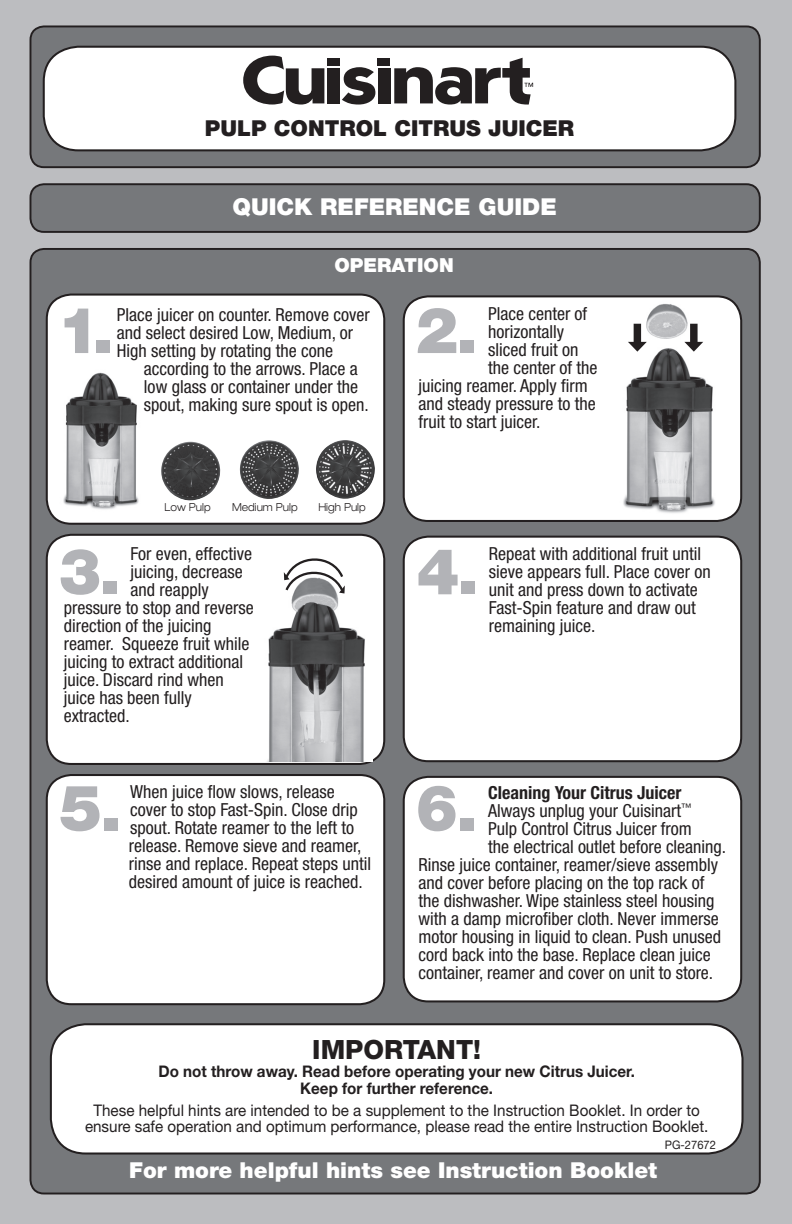
<style>
.page{position:relative;width:792px;height:1224px;background:#bcbdc0}
.page>*{position:absolute;margin:0;border:0;box-sizing:border-box;transform-origin:0 0}
.t1{font:900 63.8px "Helvetica Neue LT Std";color:#b2b3b7}
.t2{font:800 26.6px "Helvetica Neue LT Std";color:#231f20}
.t3{font:900 23.4px "Helvetica Neue LT Std";color:#fff}
.t4{font:900 22px "Helvetica Neue LT Std";color:#fff}
.t5{font:900 22px "Helvetica Neue LT Std";color:#231f20}
.t6{font:900 19.4px "Helvetica Neue LT Std";color:#fff}
.t7{font:condensed 18px/18px "Helvetica Neue LT Std";color:#231f20}
.t8{font:700 condensed 18px "Helvetica Neue LT Std";color:#231f20}
.t9{font:16px/16px "Helvetica Neue LT Std";color:#231f20;text-align:center;scale:.95 1}
.t10{font:700 16px/17.4px "Helvetica Neue LT Std";color:#231f20;text-align:center;scale:.95 1}
.t11{font:11.8px "Helvetica Neue LT Std";color:#231f20;scale:.95 1}
.t12{font:300 expanded 11px "Helvetica Neue LT Std";color:#231f20;scale:.9 1}
</style>
<div class="page">
<div style="left:30px;top:249px;width:730px;height:945px;background:#76787b;border-radius:14px"></div>
<div style="left:30px;top:26px;width:730px;height:141px;background:#76787b;border-radius:13px"></div>
<div style="left:30px;top:25px;width:731px;height:143px;border:2px solid #231f20;border-radius:13px"></div>
<div style="left:30px;top:184px;width:730px;height:48px;background:#76787b;border-radius:14px"></div>
<div style="left:30px;top:183px;width:731px;height:50px;border:2px solid #231f20;border-radius:14px"></div>
<div style="left:47px;top:295px;width:337px;height:229px;background:#fff;border-radius:25px"></div>
<div style="left:46px;top:294px;width:339px;height:231px;border:2px solid #231f20;border-radius:25px"></div>
<div style="left:47px;top:535px;width:337px;height:229px;background:#fff;border-radius:25px"></div>
<div style="left:46px;top:534px;width:339px;height:231px;border:2px solid #231f20;border-radius:25px"></div>
<div style="left:47px;top:775px;width:337px;height:229px;background:#fff;border-radius:25px"></div>
<div style="left:46px;top:774px;width:339px;height:231px;border:2px solid #231f20;border-radius:25px"></div>
<div style="left:404px;top:296px;width:337px;height:225px;background:#fff;border-radius:25px"></div>
<div style="left:403px;top:295px;width:339px;height:227px;border:2px solid #231f20;border-radius:25px"></div>
<div style="left:404px;top:537px;width:337px;height:224px;background:#fff;border-radius:25px"></div>
<div style="left:403px;top:536px;width:339px;height:226px;border:2px solid #231f20;border-radius:25px"></div>
<div style="left:404px;top:777px;width:337px;height:224px;background:#fff;border-radius:25px"></div>
<div style="left:403px;top:776px;width:339px;height:226px;border:2px solid #231f20;border-radius:25px"></div>
<img style="left:63px;top:372px;width:76px;height:138px">
<img style="left:623px;top:304px;width:92px;height:209px">
<svg style="left:684px;top:324px;width:19px;height:28px"></svg>
<svg style="left:628px;top:324px;width:19px;height:28px"></svg>
<img style="left:161px;top:442px;width:60px;height:58px">
<img style="left:239px;top:440px;width:60px;height:59px">
<img style="left:316px;top:440px;width:59px;height:59px">
<img style="left:267px;top:572px;width:105px;height:189px">
<svg style="left:284px;top:558px;width:61px;height:36px"></svg>
<div style="left:44px;top:47px;width:691px;height:103px;background:#fff;border-radius:35px"></div>
<div style="left:43px;top:46px;width:693px;height:105px;border:2px solid #231f20;border-radius:35px"></div>
<div style="left:51px;top:1024px;width:692px;height:130px;background:#fff;border-radius:35px"></div>
<div style="left:50px;top:1023px;width:694px;height:132px;border:2px solid #231f20;border-radius:35px"></div>
<svg style="left:243px;top:56px;width:81px;height:49px"></svg>
<div style="left:328px;top:68px;width:12px;height:35px;background:#231f20"></div>
<svg style="left:342px;top:67px;width:33px;height:38px"></svg>
<div style="left:378px;top:68px;width:13px;height:35px;background:#231f20"></div>
<div style="left:328px;top:58px;width:12px;height:7px;background:#231f20"></div>
<div style="left:378px;top:58px;width:12px;height:7px;background:#231f20"></div>
<svg style="left:394px;top:58px;width:139px;height:47px"></svg>
<p class="t5" style="left:205px;top:115px;width:103px">Pulp Contro</p>
<p class="t5" style="left:373px;top:115px;width:53px">l Citru</p>
<p class="t5" style="left:466px;top:115px;width:51px">s Juicer</p>
<p class="t3" style="left:233px;top:193px;width:326px">QUICK REFERENCE GUIDE</p>
<p class="t6" style="left:335px;top:254px;width:121px">OPERATION</p>
<p class="t7" style="left:488px;top:305px;width:101px">Place center of</p>
<p class="t7" style="left:488px;top:323px;width:77px">horizontally</p>
<p class="t7" style="left:488px;top:341px;width:92px">sliced fruit on</p>
<p class="t7" style="left:488px;top:359px;width:111px">the center of the</p>
<p class="t7" style="left:419px;top:377px;width:171px">juicing reamer. Apply firm</p>
<p class="t7" style="left:419px;top:395px;width:179px">and steady pressure to the</p>
<p class="t7" style="left:419px;top:413px;width:123px">fruit to start juicer.</p>
<p class="t7" style="left:117px;top:305px;width:255px">Place juicer on counter. Remove cover and select desired Low, Medium, or<br>High setting by rotating the cone</p>
<p class="t7" style="left:144px;top:359px;width:226px">according to the arrows. Place a low glass or container under the spout, making sure spout is open.</p>
<h1 class="t1" style="left:57px;top:292px;width:58px">1.</h1>
<h1 class="t1" style="left:416px;top:292px;width:64px">2.</h1>
<p class="t12" style="left:165px;top:501px;width:53px">Low Pulp</p>
<p class="t12" style="left:232px;top:501px;width:74px">Medium Pulp</p>
<p class="t12" style="left:318px;top:501px;width:54px">High Pulp</p>
<p class="t7" style="left:131px;top:545px;width:123px">For even, effective</p>
<p class="t7" style="left:131px;top:563px;width:114px">juicing, decrease</p>
<p class="t7" style="left:131px;top:581px;width:80px">and reapply</p>
<p class="t7" style="left:64px;top:599px;width:192px">pressure to stop and reverse</p>
<p class="t7" style="left:64px;top:617px;width:149px">direction of the juicing</p>
<p class="t7" style="left:64px;top:635px;width:187px">reamer. Squeeze fruit while</p>
<p class="t7" style="left:64px;top:653px;width:181px">juicing to extract additional</p>
<p class="t7" style="left:64px;top:671px;width:162px">juice. Discard rind when</p>
<p class="t7" style="left:64px;top:689px;width:130px">juice has been fully</p>
<p class="t7" style="left:64px;top:707px;width:68px">extracted.</p>
<h1 class="t1" style="left:59px;top:534px;width:64px">3.</h1>
<h1 class="t1" style="left:60px;top:770px;width:64px">5.</h1>
<p class="t7" style="left:129px;top:782px;width:244px">When juice flow slows, release cover to stop Fast-Spin. Close drip spout. Rotate reamer to the left to release. Remove sieve and reamer, rinse and replace. Repeat steps until desired amount of juice is reached.</p>
<h1 class="t1" style="left:417px;top:534px;width:64px">4.</h1>
<p class="t7" style="left:489px;top:545px;width:223px">Repeat with additional fruit until sieve appears full. Place cover on unit and press down to activate<br>Fast-Spin feature and draw out remaining juice.</p>
<h1 class="t1" style="left:416px;top:770px;width:64px">6.</h1>
<p class="t8" style="left:488px;top:782px;width:195px">Cleaning Your Citrus Juicer</p>
<p class="t7" style="left:488px;top:802px;width:205px">Always unplug your Cuisinart<sup>™</sup></p>
<p class="t7" style="left:488px;top:820px;width:205px">Pulp Control Citrus Juicer from</p>
<p class="t7" style="left:488px;top:838px;width:240px">the electrical outlet before cleaning.</p>
<p class="t7" style="left:419px;top:856px;width:301px">Rinse juice container, reamer/sieve assembly</p>
<p class="t7" style="left:419px;top:874px;width:287px">and cover before placing on the top rack of</p>
<p class="t7" style="left:419px;top:892px;width:297px">the dishwasher. Wipe stainless steel housing</p>
<p class="t7" style="left:419px;top:910px;width:302px">with a damp microfiber cloth. Never immerse</p>
<p class="t7" style="left:419px;top:928px;width:304px">motor housing in liquid to clean. Push unused</p>
<p class="t7" style="left:419px;top:946px;width:294px">cord back into the base. Replace clean juice</p>
<p class="t7" style="left:419px;top:964px;width:296px">container, reamer and cover on unit to store.</p>
<h2 class="t2" style="left:312px;top:1034px;width:170px">IMPORTANT!</h2>
<p class="t10" style="left:158px;top:1062px;width:503px">Do not throw away. Read before operating your new Citrus Juicer.<br>Keep for further reference.</p>
<p class="t9" style="left:85px;top:1102px;width:658px">These helpful hints are intended to be a supplement to the Instruction Booklet. In order to ensure safe operation and optimum performance, please read the entire Instruction Booklet.</p>
<p class="t11" style="left:665px;top:1137px;width:55px">PG-27672</p>
<p class="t4" style="left:129px;top:1158px;width:530px">For more helpful hints see Instruction Booklet</p>
</div>
